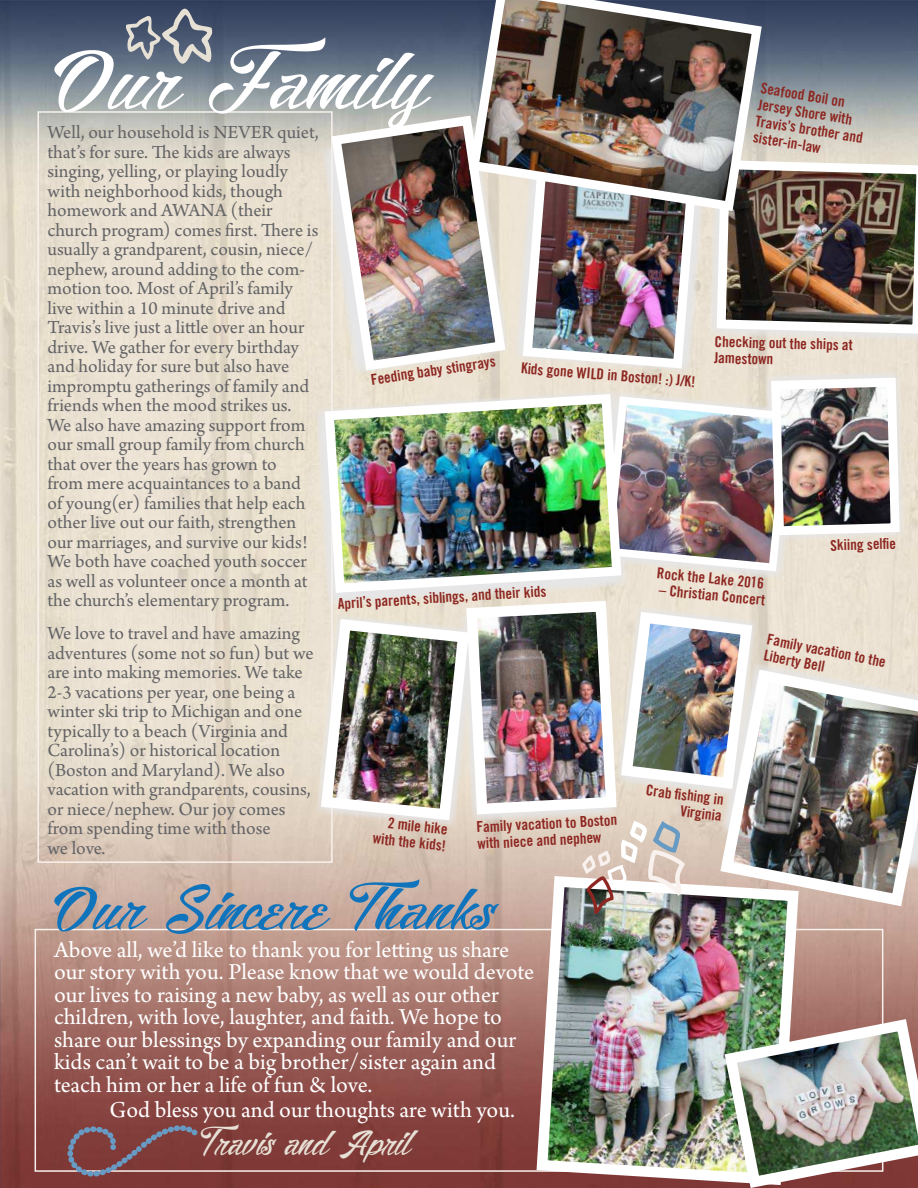
<style>
.page{position:relative;width:918px;height:1188px;background:#fff}
.page>*{position:absolute;margin:0;border:0;box-sizing:border-box;transform-origin:0 0}
.t1{font:75px "Alisandra Demo";color:#fff;scale:1.12 1}
.t2{font:54px "Alisandra Demo";color:#1074bc;scale:1.12 1}
.t3{font:33px "Alisandra Demo";color:#e6e0d5}
.t4{font:24px/22.5px "Arno Pro";color:#fff}
.t5{font:19.5px/19.5px "Arno Pro";letter-spacing:-.005em;color:#636366}
.t6{font:15px/16.5px "Trade Gothic Bold Cond Twenty";color:#8d2721}
</style>
<div class="page">
<img style="left:0;top:0;width:918px;height:1188px">
<svg style="left:0;top:957px;width:1px;height:231px"></svg>
<svg style="left:321px;top:124px;width:190px;height:251px"></svg>
<img style="left:531px;top:914px;width:273px;height:274px">
<img style="left:719px;top:1013px;width:199px;height:175px">
<img style="left:518px;top:156px;width:400px;height:424px">
<img style="left:326px;top:111px;width:184px;height:265px">
<img style="left:464px;top:0;width:303px;height:216px">
<img style="left:320px;top:389px;width:306px;height:206px">
<img style="left:315px;top:595px;width:603px;height:319px">
<svg style="left:67px;top:1125px;width:131px;height:52px;background:#7e4c50"></svg>
<svg style="left:125px;top:6px;width:89px;height:64px;background:#6f7989"></svg>
<h1 class="t1" style="left:54px;top:37px;width:336px">Our Family</h1>
<p class="t6" style="left:762px;top:81px;width:110px;rotate:9deg">Seafood Boil on<br>Jersey Shore with<br>Travis’s brother and sister-in-law</p>
<p class="t5" style="left:48px;top:124px;width:273px">Well, our household is NEVER quiet, that’s for sure. he kids are always singing, yelling, or playing loudly with neighborhood kids, though homework and AWANA (their church program) comes irst. here is usually a grandparent, cousin, niece/ nephew, around adding to the com&shy;motion too. Most of April’s family live within a 10 minute drive and Travis’s live just a litle over an hour drive. We gather for every birthday and holiday for sure but also have impromptu gatherings of family and friends when the mood strikes us.<br>We also have amazing support from our small group family from church that over the years has grown to<br>from mere acquaintances to a band of young(er) families that help each other live out our faith, strengthen our marriages, and survive our kids!<br>We both have coached youth soccer as well as volunteer once a month at the church’s elementary program.</p>
<p class="t5" style="left:48px;top:625px;width:268px">We love to travel and have amazing adventures (some not so fun) but we are into making memories. We take<br>2-3 vacations per year, one being a winter ski trip to Michigan and one typically to a beach (Virginia and<br>Carolina’s) or historical location (Boston and Maryland). We also vacation with grandparents, cousins, or niece/nephew. Our joy comes from spending time with those<br>we love.</p>
<p class="t6" style="left:715px;top:333px;width:140px;rotate:2deg">Checking out the ships at<br>Jamestown</p>
<p class="t6" style="left:370px;top:372px;width:127px;rotate:-8deg">Feeding baby stingrays</p>
<p class="t6" style="left:522px;top:360px;width:176px;rotate:5deg">Kids gone WILD in Boston! :) J/K!</p>
<p class="t6" style="left:830px;top:538px;width:67px;rotate:-2deg">Skiing selfi e</p>
<p class="t6" style="left:658px;top:566px;width:109px;rotate:6deg">Rock the Lake 2016</p>
<p class="t6" style="left:660px;top:582px;width:108px;rotate:6deg">– Christian Concert</p>
<p class="t6" style="left:769px;top:632px;width:122px;rotate:11deg">Family vacation to the<br>Liberty Bell</p>
<p class="t6" style="left:337px;top:597px;width:210px;rotate:-4deg">April’s parents, siblings, and their kids</p>
<p class="t6" style="left:647px;top:783px;width:80px;text-align:right;rotate:7deg">Crab fi shing in<br>Virginia</p>
<p class="t6" style="left:375px;top:815px;width:75px;text-align:right;rotate:6deg">2 mile hike with the kids!</p>
<p class="t6" style="left:476px;top:820px;width:142px;rotate:-3deg">Family vacation to Boston with niece and nephew</p>
<h2 class="t2" style="left:54px;top:878px;width:396px">Our Sincere Thanks</h2>
<p class="t4" style="left:54px;top:940px;width:482px">Above all, we’d like to thank you for leting us share our story with you. Please know that we would devote our lives to raising a new baby, as well as our other children, with love, laughter, and faith. We hope to share our blessings by expanding our family and our kids can’t wait to be a big brother/sister again and teach him or her a life of fun &amp; love.</p>
<p class="t4" style="left:110px;top:1101px;width:407px">God bless you and our thoughts are with you.</p>
<h3 class="t3" style="left:200px;top:1123px;width:213px">Travis and April</h3>
</div>
